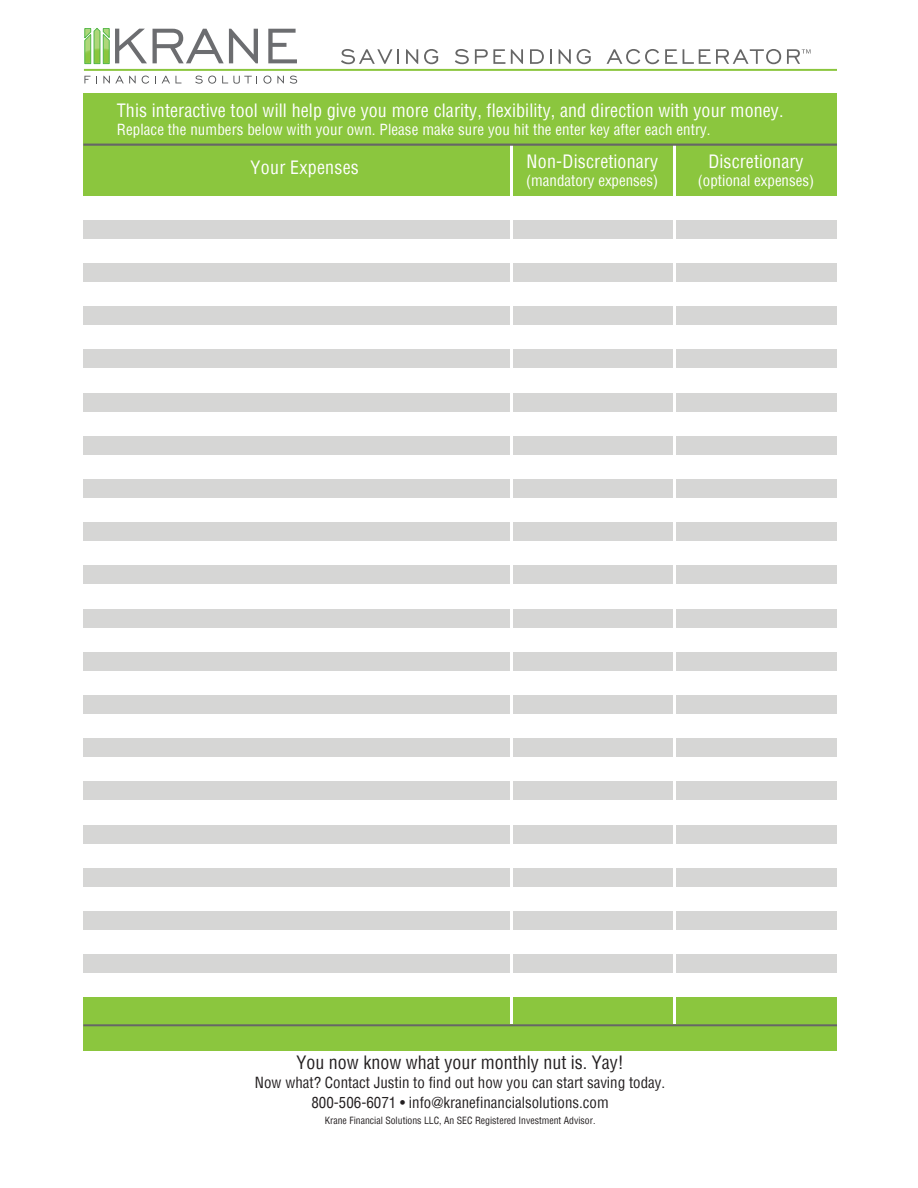
<style>
.page{position:relative;width:918px;height:1188px;background:#fff}
.page>*{position:absolute;margin:0;border:0;box-sizing:border-box;transform-origin:0 0}
.t1{font:condensed 18px "Helvetica";letter-spacing:.005em;color:#fff}
.t2{font:condensed 18px "Helvetica";color:#231f20}
.t3{font:condensed 15px "Helvetica";letter-spacing:.005em;color:#fff}
.t4{font:condensed 15px/19.5px "Helvetica";color:#231f20;text-align:center}
.t5{font:condensed 9.75px "Helvetica";color:#231f20}
</style>
<div class="page">
<div style="left:83px;top:144px;width:426px;height:51px;background:#8bc63e"></div>
<div style="left:513px;top:144px;width:160px;height:51px;background:#8bc63e"></div>
<div style="left:677px;top:144px;width:160px;height:51px;background:#8bc63e"></div>
<div style="left:83px;top:998px;width:426px;height:27px;background:#8bc63e"></div>
<div style="left:513px;top:998px;width:160px;height:27px;background:#8bc63e"></div>
<div style="left:677px;top:998px;width:160px;height:27px;background:#8bc63e"></div>
<div style="left:83px;top:93px;width:754px;height:51px;background:#8bc63e"></div>
<div style="left:83px;top:1025px;width:754px;height:26px;background:#8bc63e"></div>
<div style="left:677px;top:220px;width:160px;height:19px;background:#d6d6d5"></div>
<div style="left:677px;top:263px;width:160px;height:19px;background:#d6d6d5"></div>
<div style="left:677px;top:307px;width:160px;height:18px;background:#d6d6d5"></div>
<div style="left:677px;top:350px;width:160px;height:18px;background:#d6d6d5"></div>
<div style="left:677px;top:393px;width:160px;height:18px;background:#d6d6d5"></div>
<div style="left:677px;top:436px;width:160px;height:19px;background:#d6d6d5"></div>
<div style="left:677px;top:479px;width:160px;height:19px;background:#d6d6d5"></div>
<div style="left:677px;top:523px;width:160px;height:18px;background:#d6d6d5"></div>
<div style="left:677px;top:566px;width:160px;height:18px;background:#d6d6d5"></div>
<div style="left:677px;top:609px;width:160px;height:18px;background:#d6d6d5"></div>
<div style="left:677px;top:652px;width:160px;height:19px;background:#d6d6d5"></div>
<div style="left:677px;top:695px;width:160px;height:19px;background:#d6d6d5"></div>
<div style="left:677px;top:739px;width:160px;height:18px;background:#d6d6d5"></div>
<div style="left:677px;top:782px;width:160px;height:18px;background:#d6d6d5"></div>
<div style="left:677px;top:825px;width:160px;height:18px;background:#d6d6d5"></div>
<div style="left:677px;top:868px;width:160px;height:19px;background:#d6d6d5"></div>
<div style="left:677px;top:911px;width:160px;height:19px;background:#d6d6d5"></div>
<div style="left:677px;top:955px;width:160px;height:18px;background:#d6d6d5"></div>
<div style="left:83px;top:220px;width:426px;height:19px;background:#d6d6d5"></div>
<div style="left:83px;top:263px;width:426px;height:19px;background:#d6d6d5"></div>
<div style="left:83px;top:307px;width:426px;height:18px;background:#d6d6d5"></div>
<div style="left:83px;top:350px;width:426px;height:18px;background:#d6d6d5"></div>
<div style="left:83px;top:393px;width:426px;height:18px;background:#d6d6d5"></div>
<div style="left:83px;top:436px;width:426px;height:19px;background:#d6d6d5"></div>
<div style="left:83px;top:479px;width:426px;height:19px;background:#d6d6d5"></div>
<div style="left:83px;top:523px;width:426px;height:18px;background:#d6d6d5"></div>
<div style="left:83px;top:566px;width:426px;height:18px;background:#d6d6d5"></div>
<div style="left:83px;top:609px;width:426px;height:18px;background:#d6d6d5"></div>
<div style="left:83px;top:652px;width:426px;height:19px;background:#d6d6d5"></div>
<div style="left:83px;top:695px;width:426px;height:19px;background:#d6d6d5"></div>
<div style="left:83px;top:739px;width:426px;height:18px;background:#d6d6d5"></div>
<div style="left:83px;top:782px;width:426px;height:18px;background:#d6d6d5"></div>
<div style="left:83px;top:825px;width:426px;height:18px;background:#d6d6d5"></div>
<div style="left:83px;top:868px;width:426px;height:19px;background:#d6d6d5"></div>
<div style="left:83px;top:911px;width:426px;height:19px;background:#d6d6d5"></div>
<div style="left:83px;top:955px;width:426px;height:18px;background:#d6d6d5"></div>
<div style="left:513px;top:220px;width:160px;height:19px;background:#d6d6d5"></div>
<div style="left:513px;top:263px;width:160px;height:19px;background:#d6d6d5"></div>
<div style="left:513px;top:307px;width:160px;height:18px;background:#d6d6d5"></div>
<div style="left:513px;top:350px;width:160px;height:18px;background:#d6d6d5"></div>
<div style="left:513px;top:393px;width:160px;height:18px;background:#d6d6d5"></div>
<div style="left:513px;top:436px;width:160px;height:19px;background:#d6d6d5"></div>
<div style="left:513px;top:479px;width:160px;height:19px;background:#d6d6d5"></div>
<div style="left:513px;top:523px;width:160px;height:18px;background:#d6d6d5"></div>
<div style="left:513px;top:566px;width:160px;height:18px;background:#d6d6d5"></div>
<div style="left:513px;top:609px;width:160px;height:18px;background:#d6d6d5"></div>
<div style="left:513px;top:652px;width:160px;height:19px;background:#d6d6d5"></div>
<div style="left:513px;top:695px;width:160px;height:19px;background:#d6d6d5"></div>
<div style="left:513px;top:739px;width:160px;height:18px;background:#d6d6d5"></div>
<div style="left:513px;top:782px;width:160px;height:18px;background:#d6d6d5"></div>
<div style="left:513px;top:825px;width:160px;height:18px;background:#d6d6d5"></div>
<div style="left:513px;top:868px;width:160px;height:19px;background:#d6d6d5"></div>
<div style="left:513px;top:911px;width:160px;height:19px;background:#d6d6d5"></div>
<div style="left:513px;top:955px;width:160px;height:18px;background:#d6d6d5"></div>
<svg style="left:341px;top:49px;width:58px;height:15px"></svg>
<svg style="left:406px;top:49px;width:12px;height:15px"></svg>
<svg style="left:424px;top:49px;width:14px;height:15px"></svg>
<svg style="left:455px;top:49px;width:14px;height:15px"></svg>
<svg style="left:475px;top:49px;width:30px;height:15px"></svg>
<svg style="left:511px;top:49px;width:12px;height:15px"></svg>
<svg style="left:530px;top:49px;width:14px;height:15px"></svg>
<svg style="left:550px;top:49px;width:2px;height:15px"></svg>
<svg style="left:559px;top:49px;width:12px;height:15px"></svg>
<svg style="left:577px;top:49px;width:14px;height:15px"></svg>
<svg style="left:607px;top:49px;width:52px;height:15px"></svg>
<svg style="left:665px;top:49px;width:12px;height:15px"></svg>
<svg style="left:683px;top:49px;width:98px;height:15px"></svg>
<svg style="left:787px;top:49px;width:24px;height:15px"></svg>
<svg style="left:84px;top:76px;width:13px;height:7px"></svg>
<svg style="left:103px;top:76px;width:33px;height:7px"></svg>
<svg style="left:142px;top:76px;width:7px;height:8px"></svg>
<svg style="left:162px;top:76px;width:19px;height:7px"></svg>
<svg style="left:195px;top:76px;width:21px;height:8px"></svg>
<svg style="left:222px;top:76px;width:35px;height:8px"></svg>
<svg style="left:263px;top:76px;width:8px;height:8px"></svg>
<svg style="left:277px;top:76px;width:7px;height:7px"></svg>
<svg style="left:290px;top:76px;width:7px;height:8px"></svg>
<svg style="left:85px;top:28px;width:24px;height:36px"></svg>
<svg style="left:115px;top:29px;width:32px;height:34px"></svg>
<svg style="left:153px;top:29px;width:105px;height:34px"></svg>
<svg style="left:268px;top:29px;width:29px;height:34px"></svg>
<hr style="left:84px;top:69px;width:753px;height:2px;background:#8bc63e">
<hr style="left:83px;top:1024px;width:754px;height:2px;background:#666">
<hr style="left:83px;top:144px;width:754px;height:2px;background:#666">
<p class="t1" style="left:117px;top:99px;width:668px">This interactive tool will help give you more clarity, flexibility, and direction with your money.</p>
<p class="t3" style="left:117px;top:120px;width:595px">Replace the numbers below with your own. Please make sure you hit the enter key after each entry.</p>
<p class="t1" style="left:527px;top:150px;width:133px">Non-Discretionary</p>
<p class="t3" style="left:526px;top:171px;width:134px">(mandatory expenses)</p>
<p class="t1" style="left:251px;top:156px;width:110px">Your Expenses</p>
<p class="t1" style="left:708px;top:150px;width:97px">Discretionary</p>
<p class="t3" style="left:698px;top:171px;width:118px">(optional expenses)</p>
<p class="t2" style="left:296px;top:1051px;width:329px">You now know what your monthly nut is. Yay!</p>
<p class="t4" style="left:255px;top:1073px;width:412px">Now what? Contact Justin to find out how you can start saving today.<br>800-506-6071 • info@kranefinancialsolutions.com</p>
<p class="t5" style="left:325px;top:1115px;width:272px">Krane Financial Solutions LLC, An SEC Registered Investment Advisor.</p>
</div>
